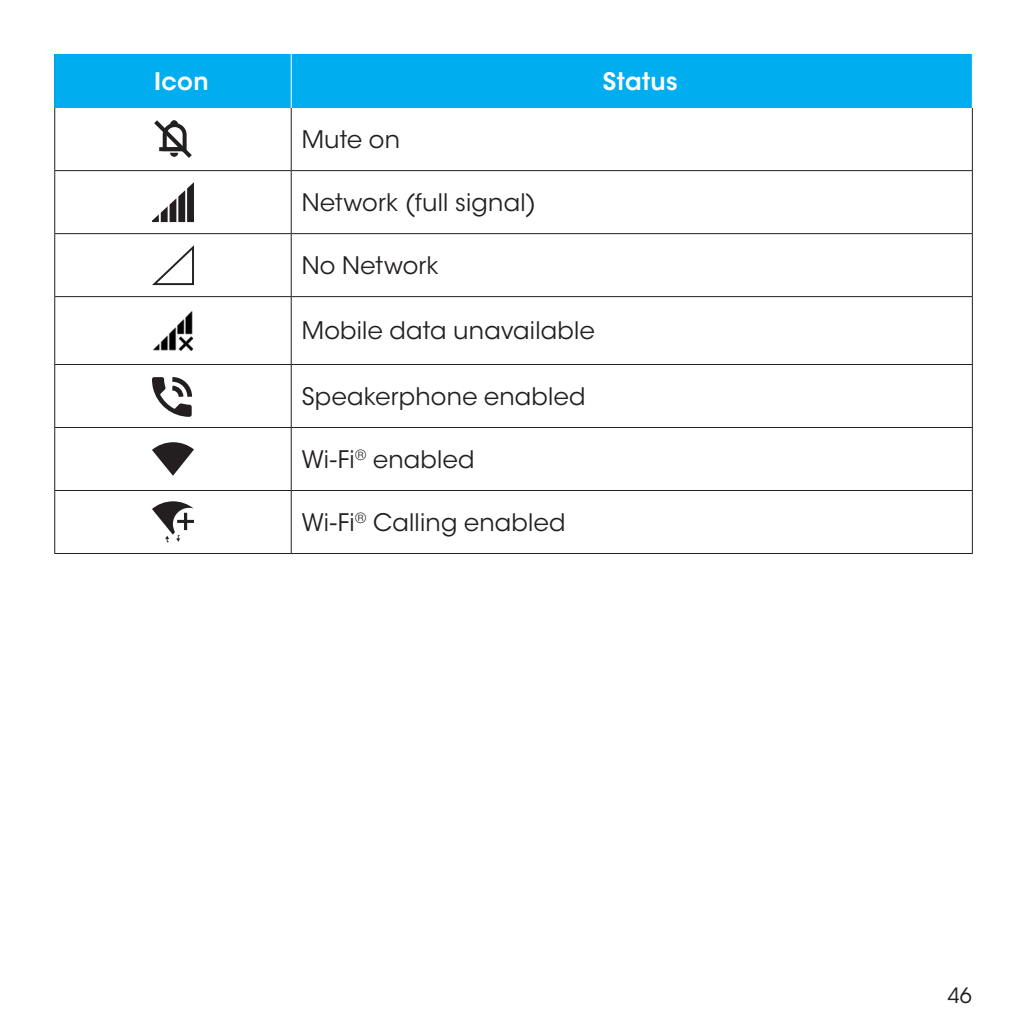
<style>
.page{position:relative;width:1026px;height:1026px;background:#fff}
.page>*{position:absolute;margin:0;border:0;box-sizing:border-box;transform-origin:0 0}
.Body_Text___Main{font:24px "ITC Avant Garde Std";letter-spacing:.01em;color:#231f20}
.Table_Head{font:600 24px "ITC Avant Garde Std";letter-spacing:.01em;color:#fff}
.t1{font:21px "ITC Avant Garde Std";color:#231f20}
</style>
<div class="page">
<div style="left:56px;top:54px;width:916px;height:54px;background:#00aeef"></div>
<hr style="left:54px;top:170px;width:237px;height:1px;background:#231f20">
<hr style="left:291px;top:170px;width:682px;height:1px;background:#231f20">
<hr style="left:54px;top:233px;width:237px;height:1px;background:#231f20">
<hr style="left:291px;top:233px;width:682px;height:1px;background:#231f20">
<hr style="left:54px;top:296px;width:237px;height:1px;background:#231f20">
<hr style="left:291px;top:296px;width:682px;height:1px;background:#231f20">
<hr style="left:54px;top:364px;width:237px;height:1px;background:#231f20">
<hr style="left:291px;top:364px;width:682px;height:1px;background:#231f20">
<hr style="left:54px;top:427px;width:237px;height:1px;background:#231f20">
<hr style="left:291px;top:427px;width:682px;height:1px;background:#231f20">
<hr style="left:54px;top:490px;width:237px;height:1px;background:#231f20">
<hr style="left:291px;top:490px;width:682px;height:1px;background:#231f20">
<hr style="left:54px;top:553px;width:237px;height:1px;background:#231f20">
<hr style="left:291px;top:553px;width:682px;height:1px;background:#231f20">
<hr style="left:54px;top:108px;width:1px;height:62px;background:#231f20">
<hr style="left:54px;top:171px;width:1px;height:62px;background:#231f20">
<hr style="left:54px;top:234px;width:1px;height:62px;background:#231f20">
<hr style="left:54px;top:297px;width:1px;height:67px;background:#231f20">
<hr style="left:54px;top:365px;width:1px;height:62px;background:#231f20">
<hr style="left:54px;top:428px;width:1px;height:62px;background:#231f20">
<hr style="left:54px;top:491px;width:1px;height:62px;background:#231f20">
<hr style="left:291px;top:54px;width:1px;height:54px;background:#fff">
<hr style="left:291px;top:108px;width:1px;height:62px;background:#231f20">
<hr style="left:972px;top:108px;width:1px;height:62px;background:#231f20">
<hr style="left:291px;top:171px;width:1px;height:62px;background:#231f20">
<hr style="left:972px;top:171px;width:1px;height:62px;background:#231f20">
<hr style="left:291px;top:234px;width:1px;height:62px;background:#231f20">
<hr style="left:972px;top:234px;width:1px;height:62px;background:#231f20">
<hr style="left:291px;top:297px;width:1px;height:67px;background:#231f20">
<hr style="left:972px;top:297px;width:1px;height:67px;background:#231f20">
<hr style="left:291px;top:365px;width:1px;height:62px;background:#231f20">
<hr style="left:972px;top:365px;width:1px;height:62px;background:#231f20">
<hr style="left:291px;top:428px;width:1px;height:62px;background:#231f20">
<hr style="left:972px;top:428px;width:1px;height:62px;background:#231f20">
<hr style="left:291px;top:491px;width:1px;height:62px;background:#231f20">
<hr style="left:972px;top:491px;width:1px;height:62px;background:#231f20">
<hr style="left:54px;top:54px;width:2px;height:54px;background:#00a8e0">
<svg style="left:154px;top:120px;width:38px;height:38px"></svg>
<svg style="left:152px;top:182px;width:42px;height:40px"></svg>
<svg style="left:152px;top:245px;width:42px;height:40px"></svg>
<img style="left:153px;top:311px;width:41px;height:40px">
<svg style="left:152px;top:377px;width:41px;height:40px"></svg>
<svg style="left:152px;top:442px;width:42px;height:34px"></svg>
<svg style="left:152px;top:501px;width:42px;height:41px"></svg>
<p class="Table_Head" style="left:154px;top:66px;width:56px">Icon</p>
<p class="Table_Head" style="left:603px;top:66px;width:76px">Status</p>
<p class="Body_Text___Main" style="left:302px;top:125px;width:100px">Mute on</p>
<p class="Body_Text___Main" style="left:302px;top:188px;width:236px">Network (full signal)</p>
<p class="Body_Text___Main" style="left:302px;top:251px;width:139px">No Network</p>
<p class="Body_Text___Main" style="left:302px;top:316px;width:295px">Mobile data unavailable</p>
<p class="Body_Text___Main" style="left:302px;top:382px;width:285px">Speakerphone enabled</p>
<p class="Body_Text___Main" style="left:302px;top:445px;width:174px">Wi-Fi<sup>®</sup> enabled</p>
<p class="Body_Text___Main" style="left:302px;top:508px;width:265px">Wi-Fi<sup>®</sup> Calling enabled</p>
<p class="t1" style="left:948px;top:982px;width:26px">46</p>
</div>
